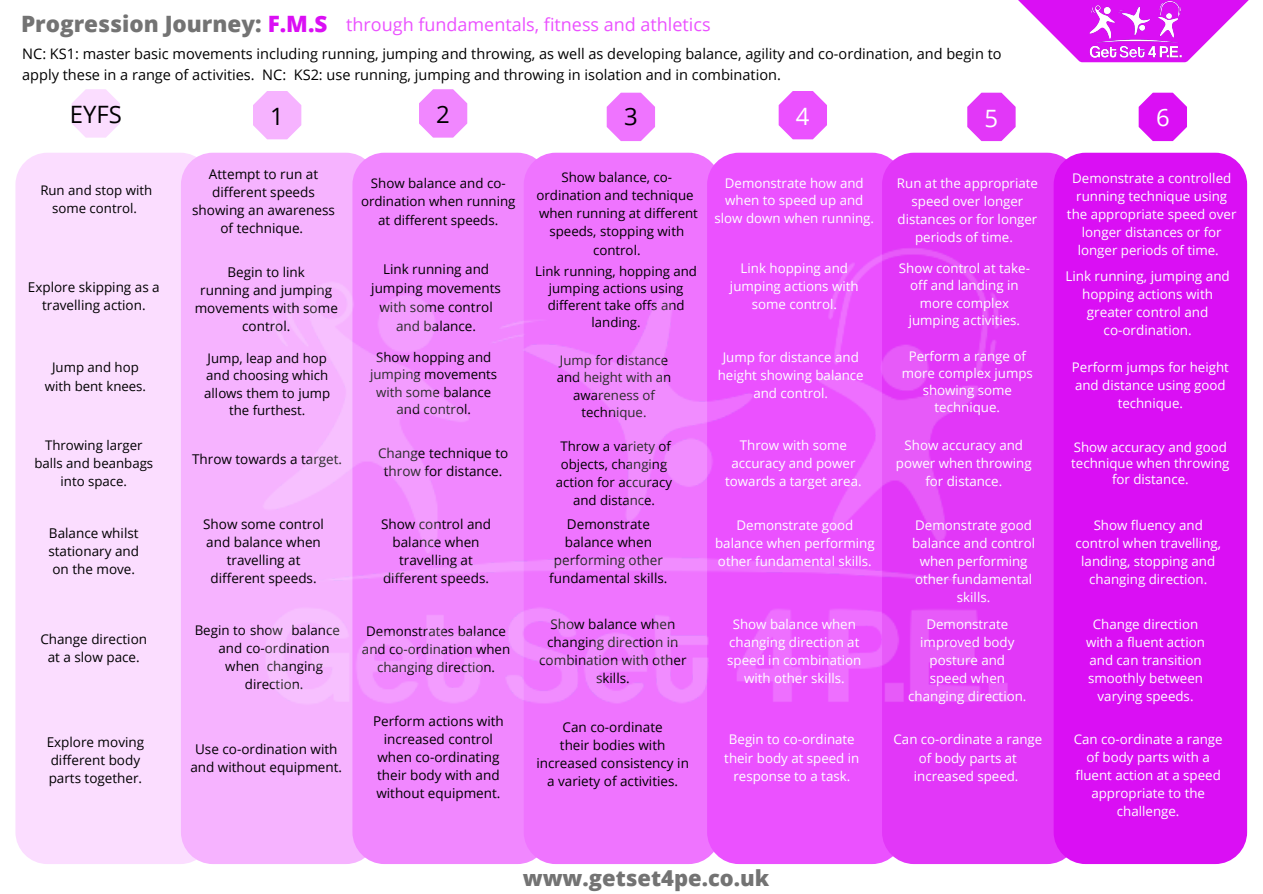
<style>
.page{position:relative;width:1263px;height:894px;background:#fff}
.page>*{position:absolute;margin:0;border:0;box-sizing:border-box;transform-origin:0 0}
.t1{font:23.85px "Open Sans";color:#000}
.t2{font:23.85px "Open Sans";color:#fff}
.t3{font:800 22.5px "Open Sans";color:#737373}
.t4{font:800 21.9px "Open Sans";color:#737373}
.t5{font:18px "Open Sans";color:#eb51ff}
.t6{font:14.55px/20.2px "Open Sans";color:#000}
.t7{font:13.5px/18px "Open Sans";color:#000;text-align:center}
.t8{font:13.5px/18px "Open Sans";color:#fff;text-align:center}
.t9{font:13.35px/18px "Open Sans";color:#fff;text-align:center}
.t10{font:13.35px/18.3px "Open Sans";color:#000;text-align:center}
.t11{font:13.2px/17.4px "Open Sans";color:#000;text-align:center}
.s1{color:#da0ff4}
</style>
<div class="page">
<svg style="left:72px;top:89px;width:48px;height:49px"></svg>
<svg style="left:253px;top:91px;width:48px;height:48px"></svg>
<svg style="left:419px;top:89px;width:48px;height:49px"></svg>
<svg style="left:607px;top:93px;width:48px;height:48px"></svg>
<svg style="left:779px;top:91px;width:48px;height:48px"></svg>
<svg style="left:967px;top:93px;width:49px;height:48px"></svg>
<svg style="left:1139px;top:93px;width:48px;height:48px"></svg>
<div style="left:15px;top:153px;width:197px;height:710px;background:#fbddff;border-radius:32px"></div>
<div style="left:181px;top:153px;width:197px;height:710px;background:#f6b3ff;border-radius:32px"></div>
<div style="left:352px;top:153px;width:197px;height:710px;background:#f187ff;border-radius:32px"></div>
<div style="left:524px;top:153px;width:197px;height:710px;background:#ef74ff;border-radius:32px"></div>
<div style="left:707px;top:153px;width:197px;height:710px;background:#eb51ff;border-radius:32px"></div>
<div style="left:882px;top:153px;width:197px;height:710px;background:#e237f8;border-radius:32px"></div>
<div style="left:1054px;top:153px;width:193px;height:710px;background:#da0ff4;border-radius:32px"></div>
<svg style="left:1018px;top:0;width:231px;height:62px"></svg>
<img style="left:1080px;top:0;width:108px;height:63px">
<img style="left:264px;top:223px;width:790px;height:530px">
<p class="t3" style="left:21px;top:8px;width:308px">Progression Journey: <span class="s1">F.M.S</span></p>
<p class="t5" style="left:346px;top:11px;width:366px">through fundamentals, fitness and athletics</p>
<p class="t6" style="left:22px;top:44px;width:981px">NC: KS1: master basic movements including running, jumping and throwing, as well as developing balance, agility and co-ordination, and begin to apply these in a range of activities. NC: KS2: use running, jumping and throwing in isolation and in combination.</p>
<p class="t1" style="left:70px;top:97px;width:54px">EYFS</p>
<p class="t1" style="left:270px;top:99px;width:15px">1</p>
<p class="t1" style="left:436px;top:97px;width:15px">2</p>
<p class="t1" style="left:624px;top:99px;width:15px">3</p>
<p class="t2" style="left:796px;top:99px;width:15px">4</p>
<p class="t2" style="left:985px;top:101px;width:15px">5</p>
<p class="t2" style="left:1156px;top:100px;width:15px">6</p>
<p class="t11" style="left:40px;top:181px;width:113px;line-height:18px">Run and stop with some control.</p>
<p class="t7" style="left:28px;top:277px;width:133px">Explore skipping as a</p>
<p class="t7" style="left:42px;top:295px;width:105px">travelling action.</p>
<p class="t11" style="left:45px;top:358px;width:103px;line-height:18.3px">Jump and hop with bent knees.</p>
<p class="t11" style="left:34px;top:435px;width:120px;line-height:18.1px">Throwing larger balls and beanbags into space.</p>
<p class="t7" style="left:48px;top:523px;width:92px;text-align:justify">Balance whilst stationary and on the move.</p>
<p class="t7" style="left:40px;top:630px;width:108px">Change direction at a slow pace.</p>
<p class="t7" style="left:47px;top:732px;width:99px">Explore moving</p>
<p class="t7" style="left:49px;top:750px;width:95px;text-align:left">different body parts together.</p>
<p class="t7" style="left:192px;top:165px;width:144px">Attempt to run at different speeds showing an awareness of technique.</p>
<p class="t10" style="left:361px;top:174px;width:156px">Show balance and co&shy;ordination when running at different speeds.</p>
<p class="t10" style="left:536px;top:167px;width:163px">Show balance, co&shy;ordination and technique when running at different speeds, stopping with control.</p>
<p class="t9" style="left:714px;top:173px;width:161px">Demonstrate how and when to speed up and slow down when running.</p>
<p class="t9" style="left:897px;top:173px;width:143px">Run at the appropriate speed over longer distances or for longer periods of time.</p>
<p class="t9" style="left:1067px;top:169px;width:171px">Demonstrate a controlled running technique using the appropriate speed over longer distances or for longer periods of time.</p>
<p class="t7" style="left:228px;top:262px;width:79px">Begin to link</p>
<p class="t7" style="left:200px;top:280px;width:133px">running and jumping</p>
<p class="t7" style="left:195px;top:298px;width:145px">movements with some control.</p>
<p class="t11" style="left:204px;top:349px;width:127px">Jump, leap and hop and choosing which allows them to jump the furthest.</p>
<p class="t7" style="left:371px;top:260px;width:131px;line-height:18.9px">Link running and jumping movements with some control and balance.</p>
<p class="t11" style="left:370px;top:348px;width:129px">Show hopping and jumping movements with some balance and control.</p>
<p class="t9" style="left:899px;top:259px;width:133px;line-height:17.5px">Show control at take&shy;off and landing in more complex jumping activities.</p>
<p class="t9" style="left:730px;top:259px;width:130px">Link hopping and jumping actions with some control.</p>
<p class="t11" style="left:535px;top:262px;width:163px;line-height:16.8px">Link running, hopping and jumping actions using different take offs and landing.</p>
<p class="t8" style="left:1065px;top:266px;width:166px">Link running, jumping and hopping actions with</p>
<p class="t8" style="left:1087px;top:302px;width:123px">greater control and</p>
<p class="t8" style="left:1103px;top:320px;width:90px">co-ordination.</p>
<p class="t11" style="left:557px;top:351px;width:116px">Jump for distance and height with an awareness of technique.</p>
<p class="t9" style="left:718px;top:348px;width:148px">Jump for distance and height showing balance and control.</p>
<p class="t9" style="left:902px;top:348px;width:133px;line-height:16.8px">Perform a range of more complex jumps showing some technique.</p>
<p class="t9" style="left:1072px;top:358px;width:159px">Perform jumps for height and distance using good technique.</p>
<p class="t7" style="left:192px;top:450px;width:152px">Throw towards a target.</p>
<p class="t7" style="left:378px;top:443px;width:132px">Change technique to throw for distance.</p>
<p class="t11" style="left:556px;top:436px;width:118px;line-height:18.1px">Throw a variety of objects, changing action for accuracy and distance.</p>
<p class="t9" style="left:896px;top:435px;width:137px">Show accuracy and power when throwing for distance.</p>
<p class="t9" style="left:1071px;top:439px;width:160px;line-height:15.6px">Show accuracy and good technique when throwing for distance.</p>
<p class="t7" style="left:203px;top:514px;width:122px">Show some control and balance when travelling at different speeds.</p>
<p class="t9" style="left:1094px;top:515px;width:111px">Show fluency and</p>
<p class="t9" style="left:725px;top:436px;width:138px">Throw with some accuracy and power towards a target area.</p>
<p class="t7" style="left:381px;top:514px;width:112px">Show control and balance when travelling at different speeds.</p>
<p class="t9" style="left:915px;top:515px;width:118px">Demonstrate good</p>
<p class="t7" style="left:567px;top:514px;width:84px">Demonstrate</p>
<p class="t7" style="left:565px;top:532px;width:89px">balance when</p>
<p class="t7" style="left:554px;top:550px;width:110px">performing other</p>
<p class="t7" style="left:549px;top:568px;width:120px">fundamental skills.</p>
<p class="t9" style="left:736px;top:515px;width:118px">Demonstrate good</p>
<p class="t9" style="left:715px;top:533px;width:161px;text-align:left">balance when performing other fundamental skills.</p>
<p class="t9" style="left:912px;top:533px;width:124px">balance and control when performing other fundamental skills.</p>
<p class="t9" style="left:1075px;top:533px;width:147px">control when travelling,</p>
<p class="t9" style="left:1081px;top:551px;width:135px">landing, stopping and</p>
<p class="t9" style="left:1089px;top:569px;width:120px">changing direction.</p>
<p class="t10" style="left:195px;top:620px;width:147px">Begin to show balance</p>
<p class="t10" style="left:219px;top:638px;width:113px">and co-ordination</p>
<p class="t10" style="left:225px;top:656px;width:99px">when changing</p>
<p class="t10" style="left:245px;top:674px;width:60px">direction.</p>
<p class="t7" style="left:190px;top:739px;width:153px">Use co-ordination with and without equipment.</p>
<p class="t10" style="left:362px;top:621px;width:150px">Demonstrates balance and co-ordination when changing direction.</p>
<p class="t7" style="left:539px;top:614px;width:149px">Show balance when changing direction in combination with other skills.</p>
<p class="t9" style="left:727px;top:614px;width:136px">Show balance when changing direction at speed in combination with other skills.</p>
<p class="t7" style="left:373px;top:711px;width:132px">Perform actions with increased control when co-ordinating their body with and without equipment.</p>
<p class="t7" style="left:563px;top:717px;width:102px">Can co-ordinate</p>
<p class="t7" style="left:536px;top:735px;width:154px">their bodies with increased consistency in</p>
<p class="t7" style="left:547px;top:771px;width:132px">a variety of activities.</p>
<p class="t9" style="left:724px;top:729px;width:137px;line-height:18.5px">Begin to co-ordinate their body at speed in response to a task.</p>
<p class="t4" style="left:523px;top:862px;width:248px">www.getset4pe.co.uk</p>
<p class="t9" style="left:926px;top:614px;width:83px">Demonstrate</p>
<p class="t9" style="left:920px;top:632px;width:96px">improved body</p>
<p class="t9" style="left:930px;top:650px;width:77px">posture and</p>
<p class="t9" style="left:930px;top:668px;width:77px">speed when</p>
<p class="t9" style="left:908px;top:686px;width:120px">changing direction.</p>
<p class="t9" style="left:1093px;top:614px;width:107px">Change direction</p>
<p class="t9" style="left:1086px;top:632px;width:120px">with a fluent action</p>
<p class="t9" style="left:1089px;top:650px;width:114px">and can transition</p>
<p class="t9" style="left:1088px;top:668px;width:116px">smoothly between</p>
<p class="t9" style="left:1097px;top:686px;width:97px">varying speeds.</p>
<p class="t9" style="left:893px;top:729px;width:150px;line-height:18.5px">Can co-ordinate a range of body parts at increased speed.</p>
<p class="t9" style="left:1074px;top:729px;width:150px">Can co-ordinate a range</p>
<p class="t9" style="left:1086px;top:747px;width:125px">of body parts with a</p>
<p class="t9" style="left:1076px;top:765px;width:147px">fluent action at a speed appropriate to the challenge.</p>
</div>
